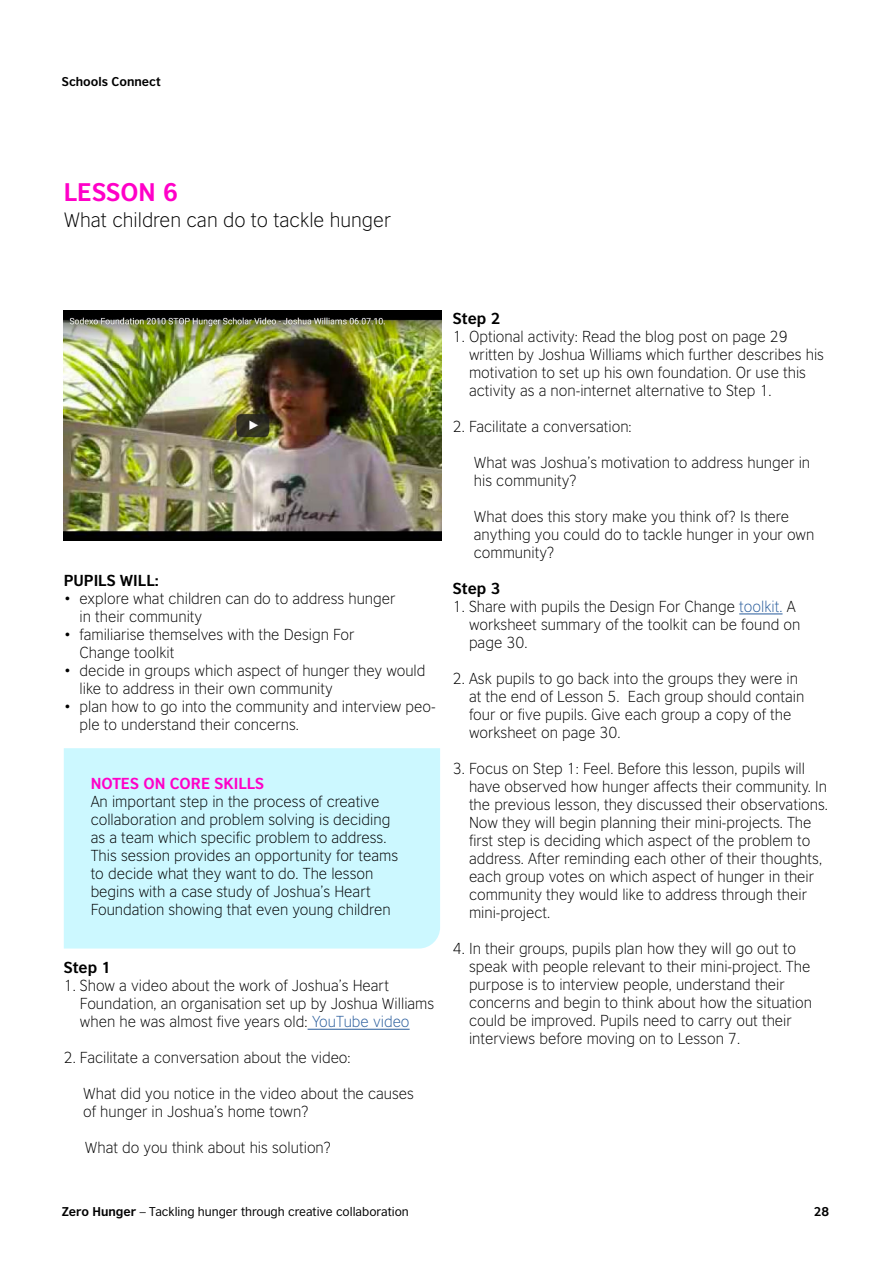
<style>
.page{position:relative;width:893px;height:1263px;background:#fff}
.page>*{position:absolute;margin:0;border:0;box-sizing:border-box;transform-origin:0 0}
.t1{font:700 24px "British Council Sans";color:#ff00c8}
.t2{font:300 19.5px "British Council Sans";color:#000}
.t3{font:300 15px/18px "British Council Sans";color:#000}
.t4{font:700 15px "British Council Sans";color:#000}
.t5{font:700 15px "British Council Sans";color:#ff00c8}
.t6{font:12px "British Council Sans";color:#000}
.t7{font:700 12px "British Council Sans";color:#000}
.s1{color:#275b9b}
.s2{font-weight:700}
</style>
<div class="page">
<div style="left:64px;top:748px;width:376px;height:200px;background:#ccf8ff"></div>
<div style="left:78px;top:765px;width:343px;height:179px;background:#ccf8ff"></div>
<hr style="left:739px;top:614px;width:43px;height:1px;background:#275b9b">
<img style="left:64px;top:310px;width:377px;height:230px">
<hr style="left:308px;top:1029px;width:102px;height:1px;background:#275b9b">
<p class="t7" style="left:62px;top:73px;width:100px">Schools Connect</p>
<h1 class="t1" style="left:64px;top:177px;width:116px">LESSON 6</h1>
<h2 class="t2" style="left:64px;top:208px;width:329px">What children can do to tackle hunger</h2>
<p class="t4" style="left:64px;top:570px;width:96px">PUPILS WILL:</p>
<p class="t3" style="left:80px;top:589px;width:317px;text-indent:-16px">• explore what children can do to address hunger in their community</p>
<p class="t3" style="left:80px;top:625px;width:277px;text-indent:-16px">• familiarise themselves with the Design For<br>Change toolkit</p>
<p class="t3" style="left:80px;top:661px;width:347px;text-indent:-16px">• decide in groups which aspect of hunger they would like to address in their own community</p>
<p class="t3" style="left:80px;top:697px;width:358px;text-indent:-16px">• plan how to go into the community and interview peo&shy;ple to understand their concerns.</p>
<p class="t5" style="left:91px;top:774px;width:175px">NOTES ON CORE SKILLS</p>
<p class="t3" style="left:91px;top:793px;width:309px">An important step in the process of creative collaboration and problem solving is deciding as a team which specific problem to address.<br>This session provides an opportunity for teams to decide what they want to do. The lesson begins with a case study of Joshua’s Heart Foundation showing that even young children</p>
<p class="t4" style="left:64px;top:958px;width:49px">Step 1</p>
<p class="t3" style="left:80px;top:976px;width:356px;text-indent:-16px">1. Show a video about the work of Joshua’s Heart<br>Foundation, an organisation set up by Joshua Williams when he was almost five years old: <span class="s1">YouTube video</span></p>
<p class="t3" style="left:64px;top:1048px;width:288px">2. Facilitate a conversation about the video:</p>
<p class="t3" style="left:83px;top:1084px;width:332px">What did you notice in the video about the causes of hunger in Joshua’s home town?</p>
<p class="t3" style="left:85px;top:1138px;width:248px">What do you think about his solution?</p>
<p class="t4" style="left:453px;top:309px;width:49px">Step 2</p>
<p class="t3" style="left:469px;top:327px;width:357px;text-indent:-16px">1. Optional activity: Read the blog post on page 29 written by Joshua Williams which further describes his motivation to set up his own foundation. Or use this activity as a non-internet alternative to Step 1.</p>
<p class="t3" style="left:453px;top:417px;width:180px">2. Facilitate a conversation:</p>
<p class="t3" style="left:474px;top:453px;width:338px">What was Joshua’s motivation to address hunger in his community?</p>
<p class="t3" style="left:474px;top:507px;width:342px">What does this story make you think of? Is there anything you could do to tackle hunger in your own community?</p>
<p class="t4" style="left:453px;top:579px;width:49px">Step 3</p>
<p class="t3" style="left:469px;top:597px;width:333px;text-indent:-16px">1. Share with pupils the Design For Change <span class="s1">toolkit.</span> A worksheet summary of the toolkit can be found on page 30.</p>
<p class="t3" style="left:469px;top:669px;width:337px;text-indent:-16px">2. Ask pupils to go back into the groups they were in at the end of Lesson 5. Each group should contain four or five pupils. Give each group a copy of the worksheet on page 30.</p>
<p class="t3" style="left:469px;top:759px;width:361px;text-indent:-16px">3. Focus on Step 1: Feel. Before this lesson, pupils will have observed how hunger affects their community. In the previous lesson, they discussed their observations.<br>Now they will begin planning their mini-projects. The first step is deciding which aspect of the problem to address. After reminding each other of their thoughts, each group votes on which aspect of hunger in their community they would like to address through their mini-project.</p>
<p class="t3" style="left:469px;top:939px;width:345px;text-indent:-16px">4. In their groups, pupils plan how they will go out to speak with people relevant to their mini-project. The purpose is to interview people, understand their concerns and begin to think about how the situation could be improved. Pupils need to carry out their interviews before moving on to Lesson 7.</p>
<p class="t6" style="left:62px;top:1204px;width:348px"><span class="s2">Zero Hunger</span> – Tackling hunger through creative collaboration</p>
<p class="t7" style="left:814px;top:1204px;width:17px">28</p>
</div>
